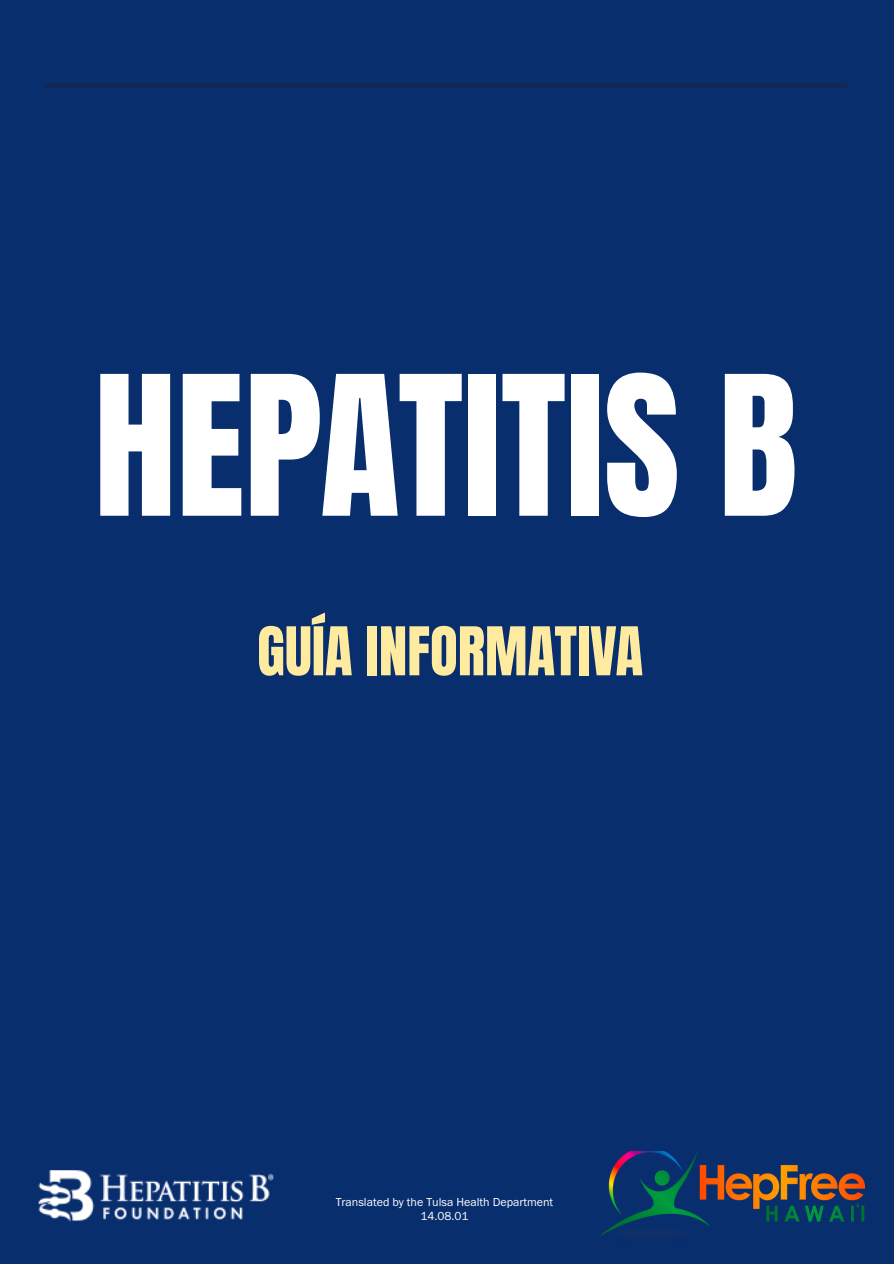
<style>
.page{position:relative;width:894px;height:1264px;background:#fff}
.page>*{position:absolute;margin:0;border:0;box-sizing:border-box;transform-origin:0 0}
.t1{font:165px "Anton";color:#fff}
.t2{font:57px "Anton";color:#ffeb9f}
.t3{font:12px/14.4px "Franklin Gothic URW Boo";color:#fff;text-align:center}
</style>
<div class="page">
<div style="left:0;top:0;width:893px;height:1263px;background:#092e6e"></div>
<hr style="left:45px;top:83px;width:801px;height:4px;background:#112853">
<img style="left:38px;top:1170px;width:236px;height:52px">
<img style="left:598px;top:1151px;width:266px;height:86px">
<h1 class="t1" style="left:94px;top:362px;width:705px">HEPATITIS B</h1>
<h2 class="t2" style="left:257px;top:622px;width:387px">GUÍA INFORMATIVA</h2>
<p class="t3" style="left:336px;top:1194px;width:219px">Translated by the Tulsa Health Department<br>14.08.01</p>
</div>
